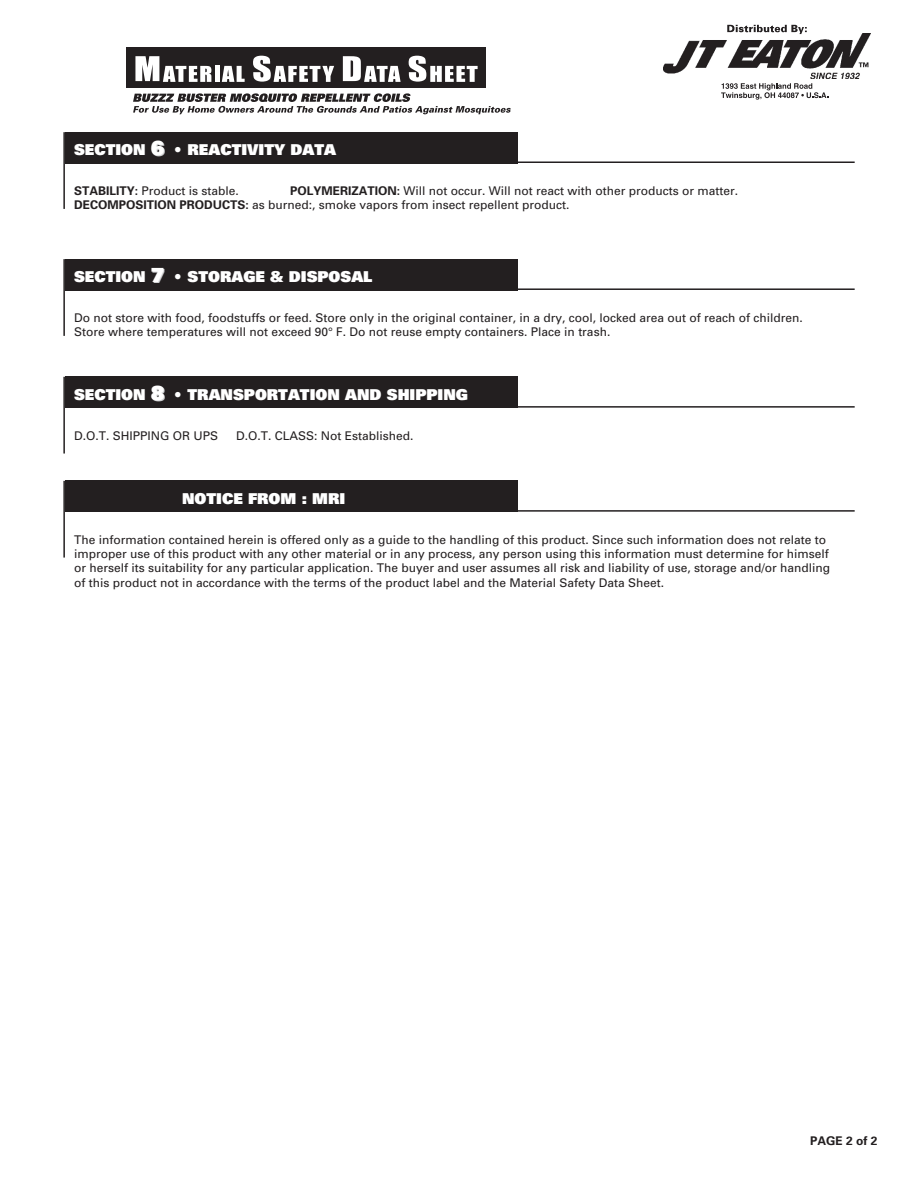
<style>
.page{position:relative;width:918px;height:1188px;background:#fff}
.page>*{position:absolute;margin:0;border:0;box-sizing:border-box;transform-origin:0 0}
.t1{font:900 15px "Univers";color:#fff}
.t2{font:12px/14.4px "Univers";color:#231f20}
.t3{font:700 12px "Univers";color:#231f20}
.s1{font-size:19.5px}
.s2{font-weight:700}
</style>
<div class="page">
<div style="left:65px;top:132px;width:453px;height:31px;background:#231f20"></div>
<hr style="left:63px;top:132px;width:2px;height:77px;background:#231f20">
<hr style="left:464px;top:161px;width:391px;height:2px;background:#231f20">
<div style="left:65px;top:259px;width:453px;height:31px;background:#231f20"></div>
<hr style="left:63px;top:259px;width:2px;height:77px;background:#231f20">
<hr style="left:464px;top:288px;width:391px;height:2px;background:#231f20">
<div style="left:65px;top:377px;width:453px;height:31px;background:#231f20"></div>
<hr style="left:63px;top:377px;width:2px;height:77px;background:#231f20">
<hr style="left:464px;top:406px;width:391px;height:2px;background:#231f20">
<div style="left:65px;top:481px;width:453px;height:31px;background:#231f20"></div>
<hr style="left:63px;top:481px;width:2px;height:77px;background:#231f20">
<hr style="left:464px;top:510px;width:391px;height:2px;background:#231f20">
<div style="left:126px;top:47px;width:360px;height:41px;background:#231f20"></div>
<svg style="left:135px;top:56px;width:76px;height:26px"></svg>
<div style="left:215px;top:66px;width:5px;height:16px;background:#fff"></div>
<svg style="left:222px;top:66px;width:23px;height:16px"></svg>
<svg style="left:253px;top:56px;width:81px;height:26px"></svg>
<svg style="left:343px;top:56px;width:58px;height:26px"></svg>
<svg style="left:409px;top:56px;width:69px;height:26px"></svg>
<svg style="left:133px;top:93px;width:378px;height:21px"></svg>
<svg style="left:721px;top:83px;width:107px;height:17px"></svg>
<img style="left:663px;top:34px;width:208px;height:44px">
<svg style="left:727px;top:25px;width:80px;height:9px"></svg>
<p class="t1" style="left:74px;top:140px;width:264px">SECTION <span class="s1">6</span> • REACTIVITY DATA</p>
<p class="t2" style="left:74px;top:183px;width:166px"><span class="s2">STABILITY:</span> Product is stable.</p>
<p class="t2" style="left:74px;top:183px;width:666px;text-indent:216px"><span class="s2">POLYMERIZATION:</span> Will not occur. Will not react with other products or matter.<br><span class="s2">DECOMPOSITION PRODUCTS:</span> as burned:, smoke vapors from insect repellent product.</p>
<p class="t1" style="left:74px;top:267px;width:300px">SECTION <span class="s1">7</span> • STORAGE &amp; DISPOSAL</p>
<p class="t2" style="left:74px;top:310px;width:730px">Do not store with food, foodstuffs or feed. Store only in the original container, in a dry, cool, locked area out of reach of children.<br>Store where temperatures will not exceed 90° F. Do not reuse empty containers. Place in trash.</p>
<p class="t1" style="left:74px;top:385px;width:396px">SECTION <span class="s1">8</span> • TRANSPORTATION AND SHIPPING</p>
<p class="t2" style="left:74px;top:428px;width:146px">D.O.T. SHIPPING OR UPS</p>
<p class="t2" style="left:236px;top:428px;width:179px">D.O.T. CLASS: Not Established.</p>
<p class="t1" style="left:182px;top:489px;width:165px">NOTICE FROM : MRI</p>
<p class="t2" style="left:74px;top:532px;width:758px">The information contained herein is offered only as a guide to the handling of this product. Since such information does not relate to improper use of this product with any other material or in any process, any person using this information must determine for himself or herself its suitability for any particular application. The buyer and user assumes all risk and liability of use, storage and/or handling of this product not in accordance with the terms of the product label and the Material Safety Data Sheet.</p>
<p class="t3" style="left:810px;top:1133px;width:69px">PAGE 2 of 2</p>
</div>
